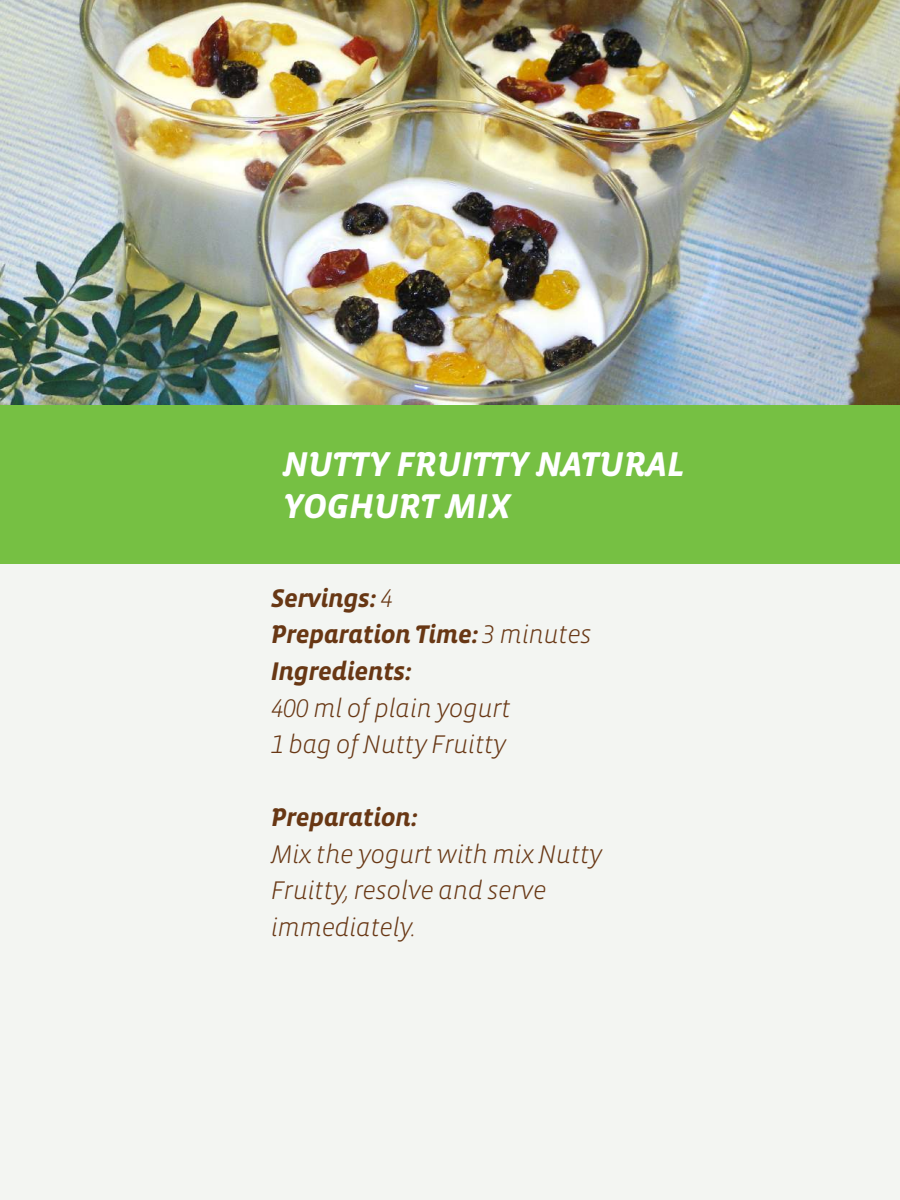
<style>
.page{position:relative;width:900px;height:1200px;background:#fff}
.page>*{position:absolute;margin:0;border:0;box-sizing:border-box;transform-origin:0 0}
.t1{font:35.25px/42.3px "Vista Sans Alt Bold Ita";color:#fff}
.t2{font:26.1px/36.6px "Vista Sans Alt Light Ita";letter-spacing:-.02em;color:#683714}
.t3{font:26.1px/36.6px "Vista Sans Alt Bold Ita";letter-spacing:-.02em;color:#683714}
.s1{font-family:"Vista Sans Alt Light Ita"}
</style>
<div class="page">
<div style="left:0;top:1px;width:900px;height:1199px;background:#f3f5f2"></div>
<div style="left:0;top:402px;width:900px;height:162px;background:#76c043"></div>
<img style="left:0;top:0;width:900px;height:404px">
<h1 class="t1" style="left:283px;top:444px;width:403px">NUTTY FRUITTY NATURAL<br>YOGHURT MIX</h1>
<p class="t3" style="left:271px;top:580px;width:323px">Servings: <span class="s1">4<br></span>Preparation Time: <span class="s1">3 minutes<br></span>Ingredients:</p>
<p class="t2" style="left:271px;top:690px;width:242px">400 ml of plain yogurt<br>1 bag of Nutty Fruitty</p>
<p class="t3" style="left:271px;top:800px;width:148px">Preparation:</p>
<p class="t2" style="left:271px;top:836px;width:333px">Mix the yogurt with mix Nutty<br>Fruitty, resolve and serve immediately.</p>
</div>
